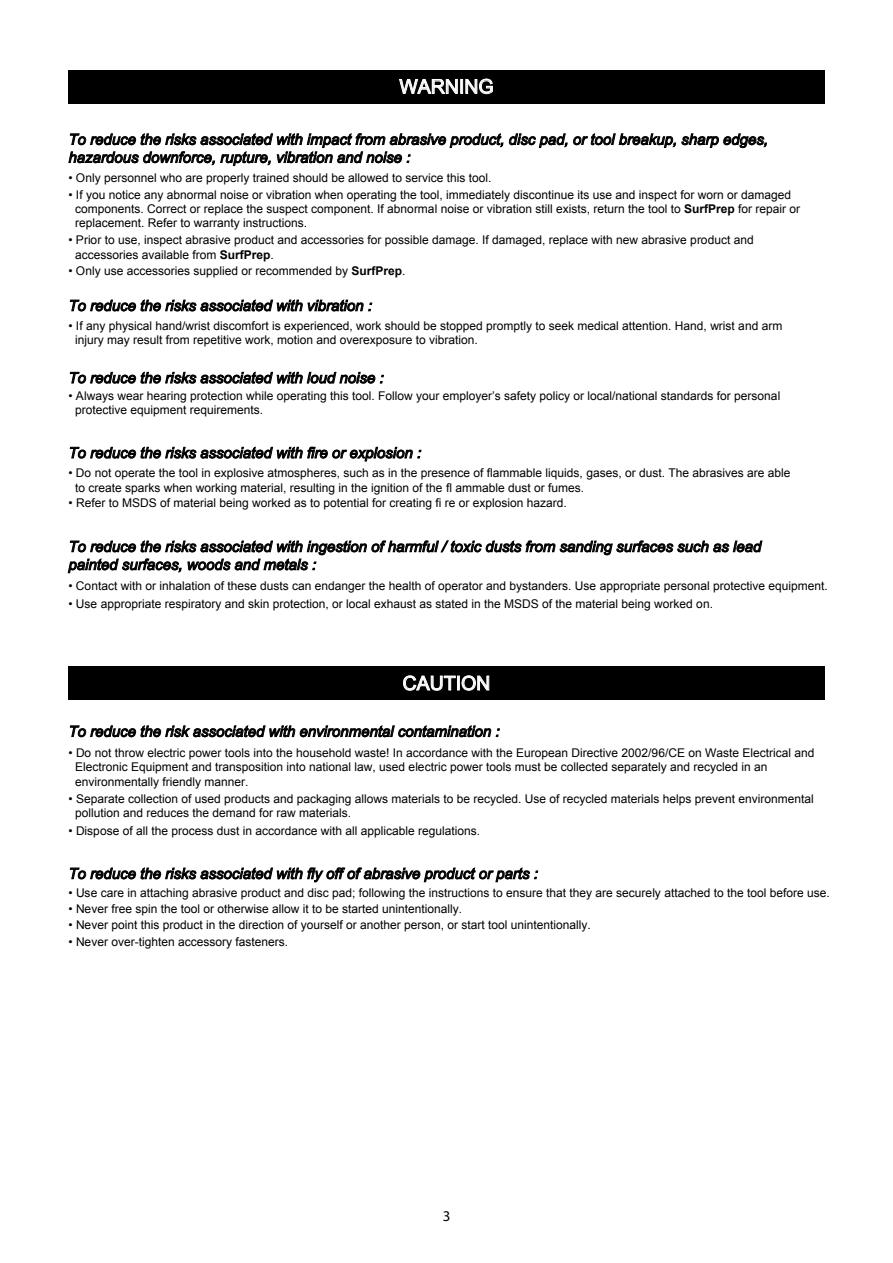
<style>
.page{position:relative;width:893px;height:1263px;background:#fff}
.page>*{position:absolute;margin:0;border:0;box-sizing:border-box;transform-origin:0 0}
.t1{font:19.5px "Arial";color:#fff}
.t2{font:italic 15px/18px "Arial";color:#000}
.t3{font:15px "Myriad Pro";color:#000}
.t4{font:12px/14.4px "Arial";color:#000}
.s1{font-weight:700}
</style>
<div class="page">
<div style="left:68px;top:70px;width:756px;height:33px;background:#000"></div>
<div style="left:68px;top:666px;width:756px;height:33px;background:#000"></div>
<svg style="left:399px;top:78px;width:94px;height:16px"></svg>
<svg style="left:509px;top:133px;width:258px;height:15px"></svg>
<svg style="left:68px;top:133px;width:435px;height:33px"></svg>
<svg style="left:70px;top:299px;width:302px;height:13px"></svg>
<svg style="left:70px;top:371px;width:314px;height:14px"></svg>
<svg style="left:70px;top:446px;width:351px;height:16px"></svg>
<svg style="left:68px;top:540px;width:694px;height:34px"></svg>
<svg style="left:403px;top:675px;width:53px;height:16px"></svg>
<div style="left:457px;top:676px;width:3px;height:14px;border:1px solid #fff"></div>
<svg style="left:462px;top:675px;width:27px;height:16px"></svg>
<svg style="left:70px;top:725px;width:430px;height:13px"></svg>
<svg style="left:70px;top:867px;width:468px;height:16px"></svg>
<h1 class="t1" style="left:399px;top:74px;width:96px">WARNING</h1>
<p class="t2" style="left:68px;top:130px;width:701px">To reduce the risks associated with impact from abrasive product, disc pad, or tool breakup, sharp edges, hazardous downforce, rupture, vibration and noise :</p>
<p class="t4" style="left:68px;top:171px;width:425px">• Only personnel who are properly trained should be allowed to service this tool.</p>
<p class="t4" style="left:75px;top:187px;width:726px;text-indent:-7px">• If you notice any abnormal noise or vibration when operating the tool, immediately discontinue its use and inspect for worn or damaged components. Correct or replace the suspect component. If abnormal noise or vibration still exists, return the tool to <span class="s1">SurfPrep</span> for repair or replacement. Refer to warranty instructions.</p>
<p class="t4" style="left:75px;top:233px;width:680px;text-indent:-7px">• Prior to use, inspect abrasive product and accessories for possible damage. If damaged, replace with new abrasive product and accessories available from <span class="s1">SurfPrep</span>.</p>
<p class="t4" style="left:68px;top:263px;width:339px">• Only use accessories supplied or recommended by <span class="s1">SurfPrep</span>.</p>
<p class="t2" style="left:68px;top:297px;width:305px">To reduce the risks associated with vibration :</p>
<p class="t4" style="left:75px;top:318px;width:709px;text-indent:-7px">• If any physical hand/wrist discomfort is experienced, work should be stopped promptly to seek medical attention. Hand, wrist and arm injury may result from repetitive work, motion and overexposure to vibration.</p>
<p class="t2" style="left:68px;top:369px;width:317px">To reduce the risks associated with loud noise :</p>
<p class="t4" style="left:75px;top:389px;width:707px;text-indent:-7px">• Always wear hearing protection while operating this tool. Follow your employer’s safety policy or local/national standards for personal protective equipment requirements.</p>
<p class="t2" style="left:68px;top:444px;width:354px">To reduce the risks associated with fire or explosion :</p>
<p class="t4" style="left:75px;top:466px;width:717px;text-indent:-7px">• Do not operate the tool in explosive atmospheres, such as in the presence of flammable liquids, gases, or dust. The abrasives are able to create sparks when working material, resulting in the ignition of the fl ammable dust or fumes.</p>
<p class="t4" style="left:68px;top:496px;width:500px">• Refer to MSDS of material being worked as to potential for creating fi re or explosion hazard.</p>
<p class="t2" style="left:68px;top:538px;width:694px">To reduce the risks associated with ingestion of harmful / toxic dusts from sanding surfaces such as lead painted surfaces, woods and metals :</p>
<p class="t4" style="left:68px;top:579px;width:761px">• Contact with or inhalation of these dusts can endanger the health of operator and bystanders. Use appropriate personal protective equipment.</p>
<p class="t4" style="left:68px;top:596px;width:646px">• Use appropriate respiratory and skin protection, or local exhaust as stated in the MSDS of the material being worked on.</p>
<h1 class="t1" style="left:403px;top:670px;width:89px">CAUTION</h1>
<p class="t2" style="left:68px;top:722px;width:433px">To reduce the risk associated with environmental contamination :</p>
<p class="t4" style="left:75px;top:745px;width:741px;text-indent:-7px">• Do not throw electric power tools into the household waste! In accordance with the European Directive 2002/96/CE on Waste Electrical and<br>Electronic Equipment and transposition into national law, used electric power tools must be collected separately and recycled in an environmentally friendly manner.</p>
<p class="t4" style="left:75px;top:791px;width:740px;text-indent:-7px">• Separate collection of used products and packaging allows materials to be recycled. Use of recycled materials helps prevent environmental pollution and reduces the demand for raw materials.</p>
<p class="t4" style="left:68px;top:824px;width:413px">• Dispose of all the process dust in accordance with all applicable regulations.</p>
<p class="t2" style="left:68px;top:865px;width:471px">To reduce the risks associated with fly off of abrasive product or parts :</p>
<p class="t4" style="left:68px;top:885px;width:763px">• Use care in attaching abrasive product and disc pad; following the instructions to ensure that they are securely attached to the tool before use.</p>
<p class="t4" style="left:68px;top:902px;width:395px">• Never free spin the tool or otherwise allow it to be started unintentionally.</p>
<p class="t4" style="left:68px;top:918px;width:524px">• Never point this product in the direction of yourself or another person, or start tool unintentionally.</p>
<p class="t4" style="left:68px;top:934px;width:221px">• Never over-tighten accessory fasteners.</p>
<p class="t3" style="left:443px;top:1206px;width:9px">3</p>
</div>
